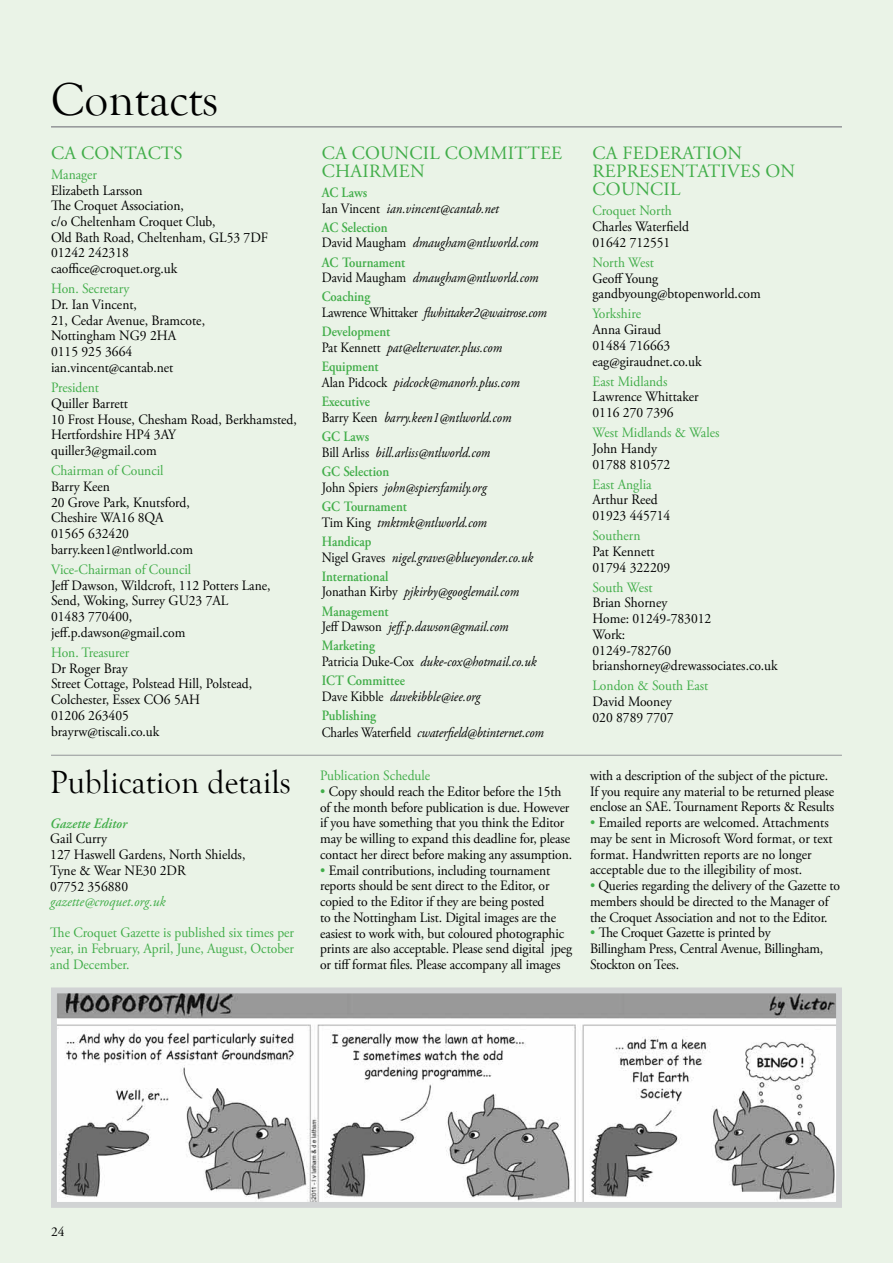
<style>
.page{position:relative;width:893px;height:1263px;background:#eaf3e7}
.page>*{position:absolute;margin:0;border:0;box-sizing:border-box;transform-origin:0 0}
.t1{font:47.25px "Goudy Old Style T";color:#000}
.t2{font:33px "Goudy Old Style T";color:#000}
.t3{font:18.75px/18px "Adobe Garamond Pro";letter-spacing:.015em;color:#41ad49}
.t4{font:14.25px/15.8px "Adobe Garamond Pro";color:#000;scale:.95 1}
.t5{font:italic 14.25px/15.8px "Adobe Garamond Pro";color:#000;scale:.9 1}
.t6{font:14.25px/15.8px "Adobe Garamond Pro";color:#41ad49;text-align:justify;scale:.95 1}
.t7{font:italic 14.25px/15.8px "Adobe Garamond Pro";letter-spacing:-.02em;color:#000;scale:.9 1}
.t8{font:italic 14.25px "Adobe Garamond Pro";color:#41ad49;scale:.95 1}
.t9{font:italic 600 14.25px "Adobe Garamond Pro";color:#41ad49;scale:.95 1}
.t10{font:13.5px "Adobe Garamond Pro";color:#000}
.s1{font-weight:600;font-style:normal;color:#41ad49}
.s2{font-style:normal}
.s3{color:#41ad49}
</style>
<div class="page">
<hr style="left:51px;top:126px;width:791px;height:2px;background:#939598">
<hr style="left:51px;top:755px;width:791px;height:1px;background:#939598">
<img style="left:58px;top:994px;width:777px;height:207px">
<div style="left:51px;top:987px;width:791px;height:221px;border:6px solid #d1d3d4"></div>
<h1 class="t1" style="left:51px;top:73px;width:169px">Contacts</h1>
<h3 class="t3" style="left:51px;top:144px;width:133px">CA Contacts</h3>
<p class="t6" style="left:51px;top:167px;width:50px">Manager</p>
<p class="t4" style="left:51px;top:183px;width:230px">Elizabeth Larsson<br>The Croquet Association,<br>c/o Cheltenham Croquet Club,<br>Old Bath Road, Cheltenham, GL53 7DF<br>01242 242318<br>caoffice@croquet.org.uk</p>
<p class="t6" style="left:51px;top:281px;width:84px">Hon. Secretary</p>
<p class="t4" style="left:51px;top:297px;width:164px">Dr. Ian Vincent,<br>21, Cedar Avenue, Bramcote,<br>Nottingham NG9 2HA<br>0115 925 3664 ian.vincent@cantab.net</p>
<p class="t6" style="left:51px;top:380px;width:52px">President</p>
<p class="t4" style="left:51px;top:396px;width:260px">Quiller Barrett<br>10 Frost House, Chesham Road, Berkhamsted,<br>Hertfordshire HP4 3AY<br>quiller3@gmail.com</p>
<p class="t6" style="left:51px;top:463px;width:120px">Chairman of Council</p>
<p class="t4" style="left:51px;top:479px;width:151px">Barry Keen<br>20 Grove Park, Knutsford,<br>Cheshire WA16 8QA<br>01565 632420 barry.keen1@ntlworld.com</p>
<p class="t6" style="left:51px;top:562px;width:149px">Vice-Chairman of Council</p>
<p class="t4" style="left:51px;top:578px;width:233px">Jeff Dawson, Wildcroft, 112 Potters Lane,<br>Send, Woking, Surrey GU23 7AL<br>01483 770400,<br>jeff.p.dawson@gmail.com</p>
<p class="t6" style="left:51px;top:645px;width:84px">Hon. Treasurer</p>
<p class="t4" style="left:51px;top:661px;width:213px">Dr Roger Bray<br>Street Cottage, Polstead Hill, Polstead,<br>Colchester, Essex CO6 5AH<br>01206 263405<br>brayrw@tiscali.co.uk</p>
<h2 class="t2" style="left:50px;top:764px;width:242px">Publication details</h2>
<p class="t9" style="left:50px;top:815px;width:82px">Gazette Editor</p>
<p class="t4" style="left:50px;top:831px;width:207px">Gail Curry<br>127 Haswell Gardens, North Shields,<br>Tyne &amp; Wear NE30 2DR<br>07752 356880</p>
<p class="t8" style="left:50px;top:893px;width:123px">gazette@croquet.org.uk</p>
<p class="t6" style="left:50px;top:925px;width:258px">The Croquet Gazette is published six times per year, in February, April, June, August, October and December.</p>
<h3 class="t3" style="left:322px;top:144px;width:85px">CA Council</h3>
<h3 class="t3" style="left:445px;top:144px;width:43px">Commi</h3>
<h3 class="t3" style="left:515px;top:144px;width:49px">ttee</h3>
<h3 class="t3" style="left:322px;top:162px;width:100px">Chairmen</h3>
<p class="t5" style="left:322px;top:185px;width:198px"><span class="s1">AC Laws<br></span><span class="s2">Ian Vincent</span> ian.vincent@cantab.net</p>
<p class="t5" style="left:322px;top:220px;width:242px"><span class="s1">AC Selection<br></span><span class="s2">David Maugham</span> dmaugham@ntlworld.com</p>
<p class="t5" style="left:322px;top:255px;width:242px"><span class="s1">AC Tournament<br></span><span class="s2">David Maugham</span> dmaugham@ntlworld.com</p>
<p class="t7" style="left:322px;top:289px;width:251px"><span class="s1">Coaching<br></span><span class="s2">Lawrence Whittaker</span> flwhittaker2@waitrose.com</p>
<p class="t5" style="left:322px;top:324px;width:202px"><span class="s1">Development<br></span><span class="s2">Pat Kennett</span> pat@elterwater.plus.com</p>
<p class="t5" style="left:322px;top:359px;width:221px"><span class="s1">Equipment<br></span><span class="s2">Alan Pidcock</span> pidcock@manorh.plus.com</p>
<p class="t5" style="left:322px;top:394px;width:212px"><span class="s1">Executive<br></span><span class="s2">Barry Keen</span> barry.keen1@ntlworld.com</p>
<p class="t5" style="left:322px;top:429px;width:189px"><span class="s1">GC Laws<br></span><span class="s2">Bill Arliss</span> bill.arliss@ntlworld.com</p>
<p class="t5" style="left:322px;top:464px;width:185px"><span class="s1">GC Selection<br></span><span class="s2">John Spiers</span> john@spiersfamily.org</p>
<p class="t5" style="left:322px;top:499px;width:185px"><span class="s1">GC Tournament<br></span><span class="s2">Tim King</span> tmktmk@ntlworld.com</p>
<p class="t5" style="left:322px;top:534px;width:236px"><span class="s1">Handicap<br></span><span class="s2">Nigel Graves</span> nigel.graves@blueyonder.co.uk</p>
<p class="t5" style="left:322px;top:569px;width:221px"><span class="s1">International<br></span><span class="s2">Jonathan Kirby</span> pjkirby@googlemail.com</p>
<p class="t5" style="left:322px;top:604px;width:209px"><span class="s1">Management<br></span><span class="s2">Jeff Dawson</span> jeff.p.dawson@gmail.com</p>
<p class="t5" style="left:322px;top:638px;width:240px"><span class="s1">Marketing<br></span><span class="s2">Patricia Duke-Cox</span> duke-cox@hotmail.co.uk</p>
<p class="t5" style="left:322px;top:673px;width:178px"><span class="s1">ICT Committee<br></span><span class="s2">Dave Kibble</span> davekibble@iee.org</p>
<p class="t5" style="left:322px;top:708px;width:248px;line-height:16.5px"><span class="s1">Publishing<br></span><span class="s2">Charles Waterfield</span> cwaterfield@btinternet.com</p>
<p class="t6" style="left:320px;top:768px;width:117px">Publication Schedule</p>
<p class="t4" style="left:320px;top:784px;width:267px"><span class="s3">•</span> Copy should reach the Editor before the 15th of the month before publication is due. However if you have something that you think the Editor may be willing to expand this deadline for, please contact her direct before making any assumption.</p>
<p class="t4" style="left:320px;top:863px;width:267px"><span class="s3">•</span> Email contributions, including tournament reports should be sent direct to the Editor, or copied to the Editor if they are being posted<br>to the Nottingham List. Digital images are the easiest to work with, but coloured photographic prints are also acceptable. Please send digital jpeg or tiff format files. Please accompany all images</p>
<h3 class="t3" style="left:593px;top:145px;width:199px">CA Federation<br>Representatives on<br>Council</h3>
<p class="t6" style="left:592px;top:203px;width:85px">Croquet North</p>
<p class="t4" style="left:592px;top:219px;width:103px">Charles Waterfield<br>01642 712551</p>
<p class="t6" style="left:592px;top:255px;width:66px">North West</p>
<p class="t4" style="left:592px;top:271px;width:179px">Geoff Young gandbyoung@btopenworld.com</p>
<p class="t6" style="left:592px;top:306px;width:53px">Yorkshire</p>
<p class="t4" style="left:592px;top:322px;width:116px">Anna Giraud<br>01484 716663 eag@giraudnet.co.uk</p>
<p class="t6" style="left:592px;top:374px;width:80px">East Midlands</p>
<p class="t4" style="left:592px;top:389px;width:113px">Lawrence Whittaker<br>0116 270 7396</p>
<p class="t6" style="left:592px;top:425px;width:135px">West Midlands &amp; Wales</p>
<p class="t4" style="left:592px;top:441px;width:83px">John Handy<br>01788 810572</p>
<p class="t6" style="left:592px;top:477px;width:64px">East Anglia</p>
<p class="t4" style="left:592px;top:492px;width:83px">Arthur Reed<br>01923 445714</p>
<p class="t6" style="left:592px;top:528px;width:52px">Southern</p>
<p class="t4" style="left:592px;top:544px;width:83px">Pat Kennett<br>01794 322209</p>
<p class="t6" style="left:592px;top:580px;width:65px">South West</p>
<p class="t4" style="left:592px;top:595px;width:196px">Brian Shorney<br>Home: 01249-783012<br>Work:<br>01249-782760 brianshorney@drewassociates.co.uk</p>
<p class="t6" style="left:592px;top:678px;width:124px">London &amp; South East</p>
<p class="t4" style="left:592px;top:694px;width:87px">David Mooney<br>020 8789 7707</p>
<p class="t4" style="left:590px;top:768px;width:259px">with a description of the subject of the picture.<br>If you require any material to be returned please enclose an SAE. Tournament Reports &amp; Results</p>
<p class="t4" style="left:590px;top:815px;width:257px"><span class="s3">•</span> Emailed reports are welcomed. Attachments may be sent in Microsoft Word format, or text format. Handwritten reports are no longer acceptable due to the illegibility of most.</p>
<p class="t4" style="left:590px;top:878px;width:265px"><span class="s3">•</span> Queries regarding the delivery of the Gazette to members should be directed to the Manager of the Croquet Association and not to the Editor.</p>
<p class="t4" style="left:590px;top:925px;width:247px"><span class="s3">•</span> The Croquet Gazette is printed by<br>Billingham Press, Central Avenue, Billingham,<br>Stockton on Tees.</p>
<p class="t10" style="left:51px;top:1223px;width:15px">24</p>
<p class="t10" style="left:51px;top:1223px;width:19px">XX</p>
</div>
